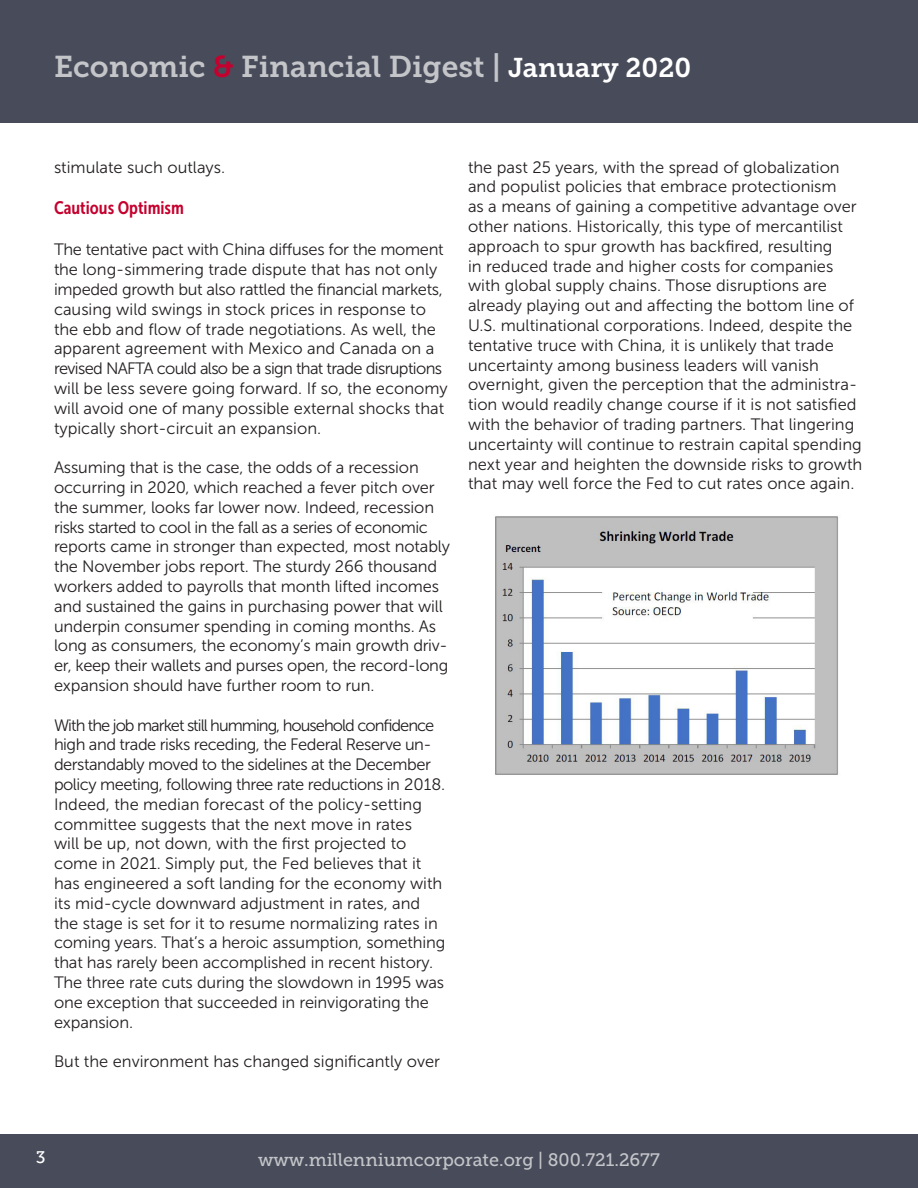
<style>
.page{position:relative;width:918px;height:1188px;background:#fff}
.page>*{position:absolute;margin:0;border:0;box-sizing:border-box;transform-origin:0 0}
.t1{font:30px "Museo Slab 700";color:#c4c5c9}
.t2{font:18px "Museo Slab 500";color:#c4c5c9}
.t3{font:18px "Museo Sans Cond 700";color:#c5002e}
.t4{font:18px "Museo Slab 500";color:#fff}
.t5{font:16.5px/19.8px "Museo Sans 300";color:#231f20}
.s1{color:#c5002e}
.s2{font-size:27px;color:#fff}
</style>
<div class="page">
<div style="left:0;top:0;width:918px;height:122px;background:#484c5a"></div>
<div style="left:0;top:1134px;width:918px;height:54px;background:#484c5a"></div>
<img style="left:495px;top:516px;width:344px;height:259px">
<p class="t1" style="left:54px;top:49px;width:639px">Economic <span class="s1">&amp;</span> Financial Digest | <span class="s2">January 2020</span></p>
<p class="t5" style="left:54px;top:157px;width:173px">stimulate such outlays.</p>
<p class="t3" style="left:54px;top:198px;width:132px">Cautious Optimism</p>
<p class="t5" style="left:54px;top:240px;width:395px">The tentative pact with China diffuses for the moment the long-simmering trade dispute that has not only impeded growth but also rattled the financial markets, causing wild swings in stock prices in response to the ebb and flow of trade negotiations. As well, the apparent agreement with Mexico and Canada on a revised NAFTA could also be a sign that trade disruptions will be less severe going forward. If so, the economy will avoid one of many possible external shocks that typically short-circuit an expansion.</p>
<p class="t5" style="left:54px;top:458px;width:398px">Assuming that is the case, the odds of a recession occurring in 2020, which reached a fever pitch over the summer, looks far lower now. Indeed, recession risks started to cool in the fall as a series of economic reports came in stronger than expected, most notably the November jobs report. The sturdy 266 thousand workers added to payrolls that month lifted incomes and sustained the gains in purchasing power that will underpin consumer spending in coming months. As long as consumers, the economy’s main growth driv&shy;er, keep their wallets and purses open, the record-long expansion should have further room to run.</p>
<p class="t5" style="left:54px;top:715px;width:393px">With the job market still humming, household confidence high and trade risks receding, the Federal Reserve un&shy;derstandably moved to the sidelines at the December policy meeting, following three rate reductions in 2018.<br>Indeed, the median forecast of the policy-setting committee suggests that the next move in rates<br>will be up, not down, with the first projected to come in 2021. Simply put, the Fed believes that it has engineered a soft landing for the economy with its mid-cycle downward adjustment in rates, and the stage is set for it to resume normalizing rates in coming years. That’s a heroic assumption, something that has rarely been accomplished in recent history.<br>The three rate cuts during the slowdown in 1995 was one exception that succeeded in reinvigorating the expansion.</p>
<p class="t5" style="left:54px;top:1052px;width:388px">But the environment has changed significantly over</p>
<p class="t5" style="left:468px;top:157px;width:396px">the past 25 years, with the spread of globalization and populist policies that embrace protectionism<br>as a means of gaining a competitive advantage over other nations. Historically, this type of mercantilist approach to spur growth has backfired, resulting<br>in reduced trade and higher costs for companies with global supply chains. Those disruptions are already playing out and affecting the bottom line of U.S. multinational corporations. Indeed, despite the tentative truce with China, it is unlikely that trade uncertainty among business leaders will vanish overnight, given the perception that the administra&shy;tion would readily change course if it is not satisfied with the behavior of trading partners. That lingering uncertainty will continue to restrain capital spending next year and heighten the downside risks to growth that may well force the Fed to cut rates once again.</p>
<p class="t4" style="left:36px;top:1145px;width:11px">3</p>
<p class="t2" style="left:258px;top:1150px;width:403px">www.millenniumcorporate.org | 800.721.2677</p>
</div>
